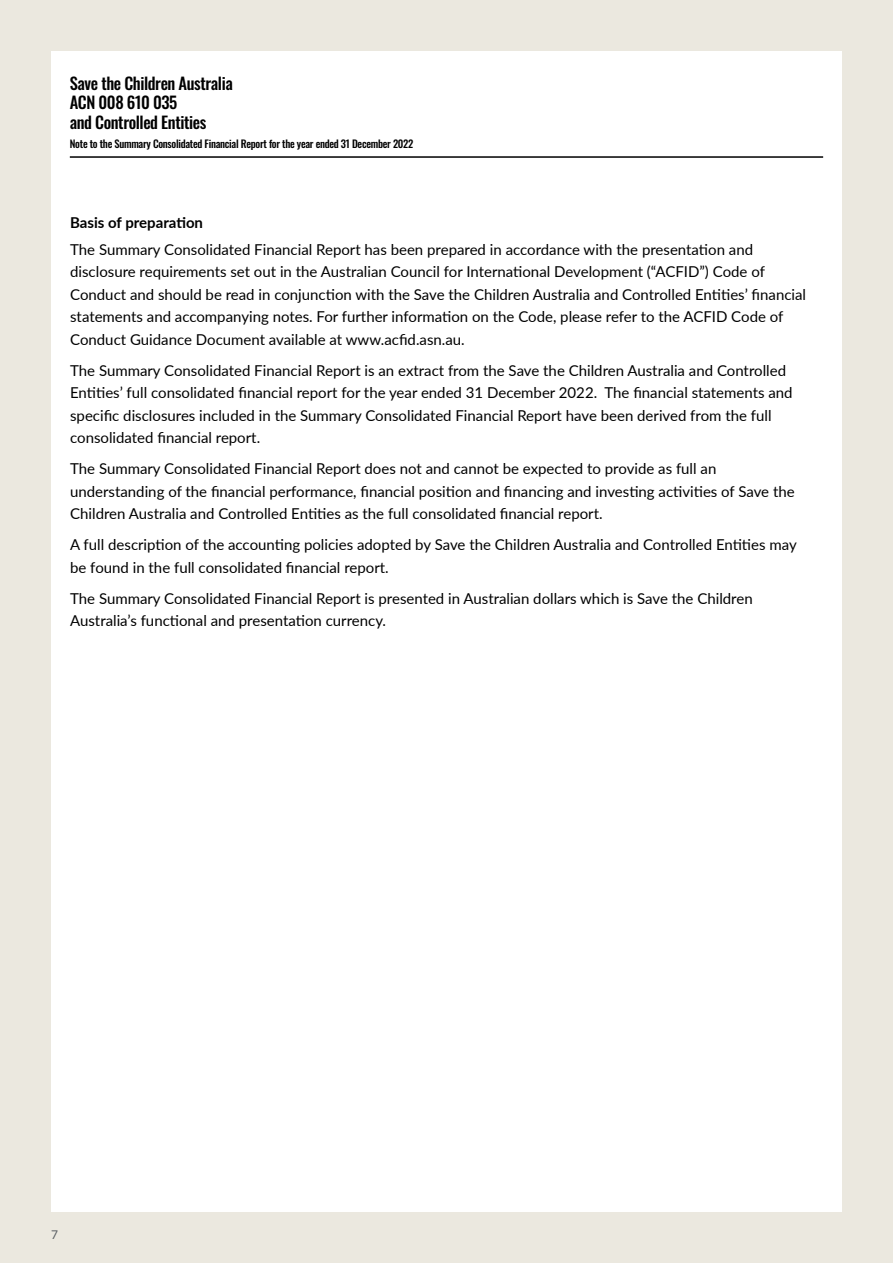
<style>
.page{position:relative;width:893px;height:1263px;background:#ebe8df}
.page>*{position:absolute;margin:0;border:0;box-sizing:border-box;transform-origin:0 0}
.t1{font:500 16.5px/19.5px "Oswald";letter-spacing:-.025em;color:#000}
.t2{font:15px/22.5px "Lato";color:#000}
.t3{font:700 15px "Lato";color:#000}
.t4{font:12px "Lato";color:#5a5f64}
.t5{font:500 10.5px "Oswald";letter-spacing:-.025em;color:#000}
</style>
<div class="page">
<div style="left:51px;top:51px;width:791px;height:1161px;background:#fff"></div>
<hr style="left:70px;top:156px;width:753px;height:2px;background:#000">
<p class="t1" style="left:70px;top:71px;width:164px">Save the Children Australia<br>ACN 008 610 035<br>and Controlled Entities</p>
<p class="t5" style="left:70px;top:134px;width:345px">Note to the Summary Consolidated Financial Report for the year ended 31 December 2022</p>
<p class="t3" style="left:70px;top:211px;width:134px">Basis of preparation</p>
<p class="t2" style="left:70px;top:237px;width:737px">The Summary Consolidated Financial Report has been prepared in accordance with the presentation and disclosure requirements set out in the Australian Council for International Development (“ACFID”) Code of Conduct and should be read in conjunction with the Save the Children Australia and Controlled Entities’ financial statements and accompanying notes. For further information on the Code, please refer to the ACFID Code of Conduct Guidance Document available at www.acfid.asn.au.</p>
<p class="t2" style="left:70px;top:358px;width:724px">The Summary Consolidated Financial Report is an extract from the Save the Children Australia and Controlled Entities’ full consolidated financial report for the year ended 31 December 2022. The financial statements and specific disclosures included in the Summary Consolidated Financial Report have been derived from the full consolidated financial report.</p>
<p class="t2" style="left:70px;top:457px;width:726px">The Summary Consolidated Financial Report does not and cannot be expected to provide as full an understanding of the financial performance, financial position and financing and investing activities of Save the<br>Children Australia and Controlled Entities as the full consolidated financial report.</p>
<p class="t2" style="left:70px;top:533px;width:728px">A full description of the accounting policies adopted by Save the Children Australia and Controlled Entities may be found in the full consolidated financial report.</p>
<p class="t2" style="left:70px;top:586px;width:684px">The Summary Consolidated Financial Report is presented in Australian dollars which is Save the Children<br>Australia’s functional and presentation currency.</p>
<p class="t4" style="left:51px;top:1226px;width:8px">7</p>
</div>
